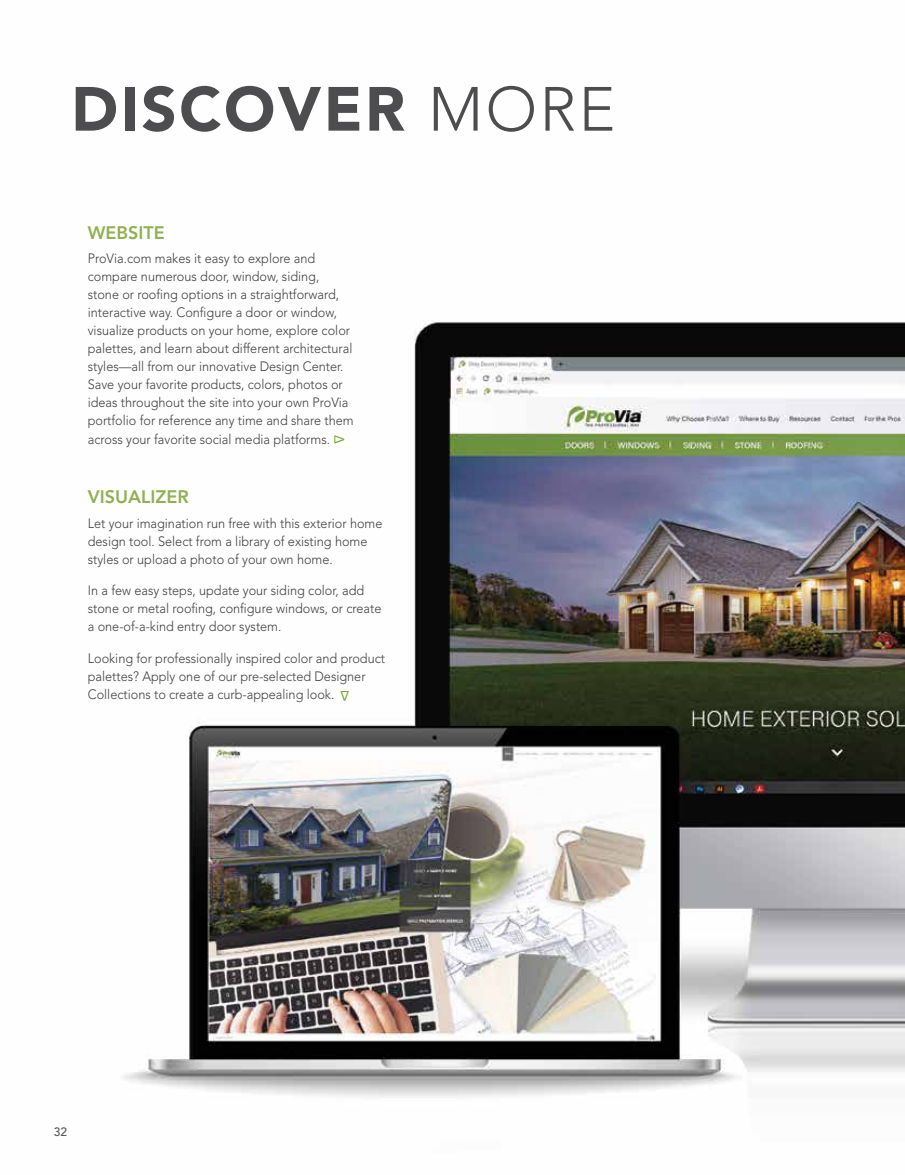
<style>
.page{position:relative;width:905px;height:1175px;background:#fff}
.page>*{position:absolute;margin:0;border:0;box-sizing:border-box;transform-origin:0 0}
.t1{font:900 61.65px "Avenir LT Std";letter-spacing:.04em;color:#4d4d4f}
.t2{font:800 18px "Avenir LT Std";color:#90b051}
.t3{font:300 13.5px/18px "Avenir LT Std";color:#414042;scale:.94 1}
.t4{font:500 13.5px "Avenir LT Std";color:#78a22f}
.t5{font:500 12px "Avenir LT Std";color:#58595b}
.s1{font-weight:300}
</style>
<div class="page">
<img style="left:123px;top:322px;width:781px;height:776px">
<h1 class="t1" style="left:71px;top:72px;width:545px">DISCOVER <span class="s1">MORE</span></h1>
<h2 class="t2" style="left:88px;top:222px;width:78px">WEBSITE</h2>
<p class="t3" style="left:88px;top:250px;width:284px">ProVia.com makes it easy to explore and compare numerous door, window, siding, stone or roofing options in a straightforward, interactive way. Configure a door or window, visualize products on your home, explore color palettes, and learn about different architectural styles—all from our innovative Design Center.<br>Save your favorite products, colors, photos or ideas throughout the site into your own ProVia portfolio for reference any time and share them across your favorite social media platforms.</p>
<p class="t4" style="left:347px;top:435px;width:10px;rotate:90deg">∆</p>
<h2 class="t2" style="left:88px;top:486px;width:103px">VISUALIZER</h2>
<p class="t3" style="left:88px;top:514px;width:315px">Let your imagination run free with this exterior home design tool. Select from a library of existing home styles or upload a photo of your own home.</p>
<p class="t3" style="left:88px;top:582px;width:314px">In a few easy steps, update your siding color, add stone or metal roofing, configure windows, or create a one-of-a-kind entry door system.</p>
<p class="t3" style="left:88px;top:649px;width:318px">Looking for professionally inspired color and product palettes? Apply one of our pre-selected Designer<br>Collections to create a curb-appealing look.</p>
<p class="t4" style="left:349px;top:703px;width:10px;rotate:-180deg">∆</p>
<p class="t5" style="left:54px;top:1124px;width:15px">32</p>
</div>
